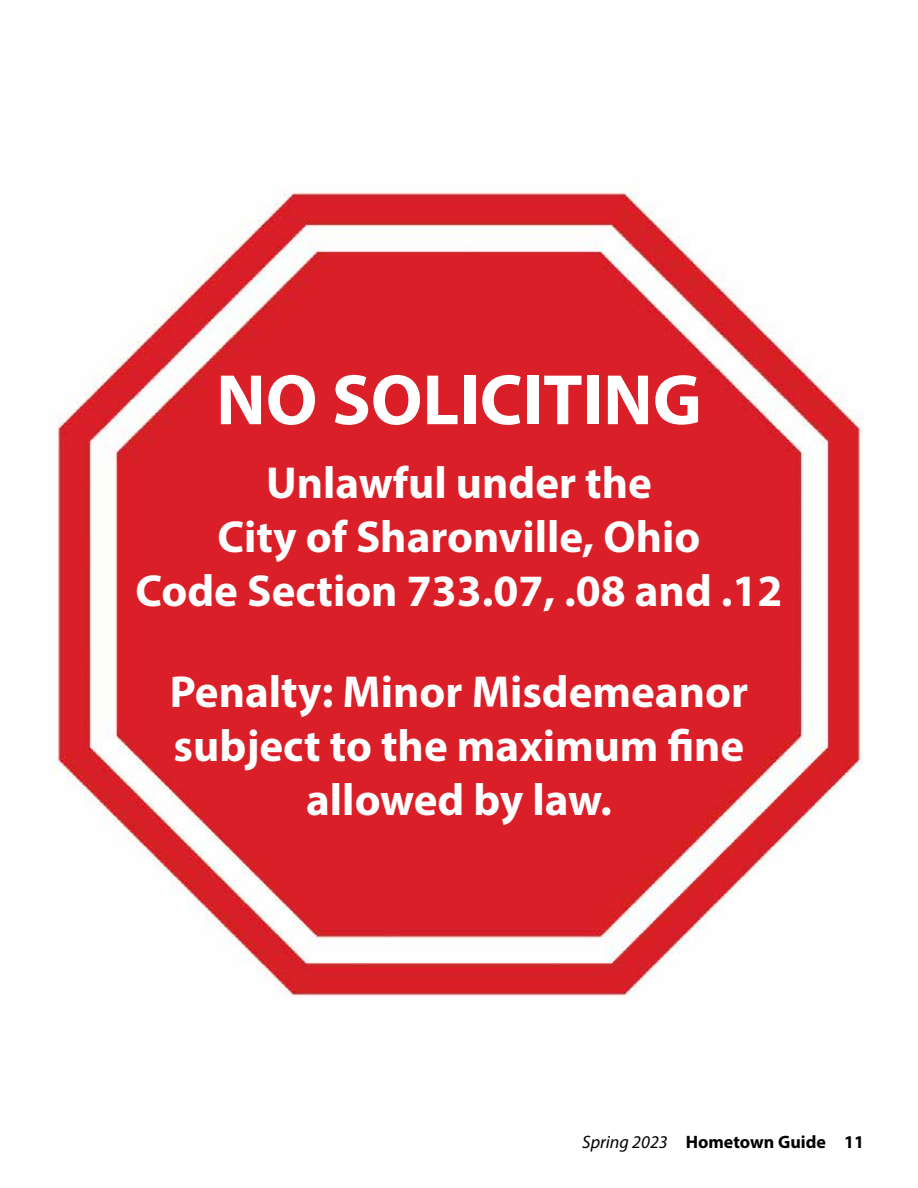
<style>
.page{position:relative;width:918px;height:1188px;background:#fff}
.page>*{position:absolute;margin:0;border:0;box-sizing:border-box;transform-origin:0 0}
.t1{font:700 72px "Myriad Pro";color:#fff}
.t2{font:700 45px/54px "Myriad Pro";color:#fff;text-align:center}
.t3{font:700 18px "Myriad Pro";color:#000}
.s1{font-weight:400;font-style:italic}
</style>
<div class="page">
<img style="left:50px;top:185px;width:813px;height:813px">
<h1 class="t1" style="left:216px;top:353px;width:487px">NO SOLICITING</h1>
<p class="t2" style="left:135px;top:455px;width:649px">Unlawful under the<br>City of Sharonville, Ohio<br>Code Section 733.07, .08 and .12</p>
<p class="t2" style="left:170px;top:663px;width:580px">Penalty: Minor Misdemeanor subject to the maximum fine allowed by law.</p>
<p class="t3" style="left:582px;top:1130px;width:283px"><span class="s1">Spring 2023</span> Hometown Guide 11</p>
</div>
